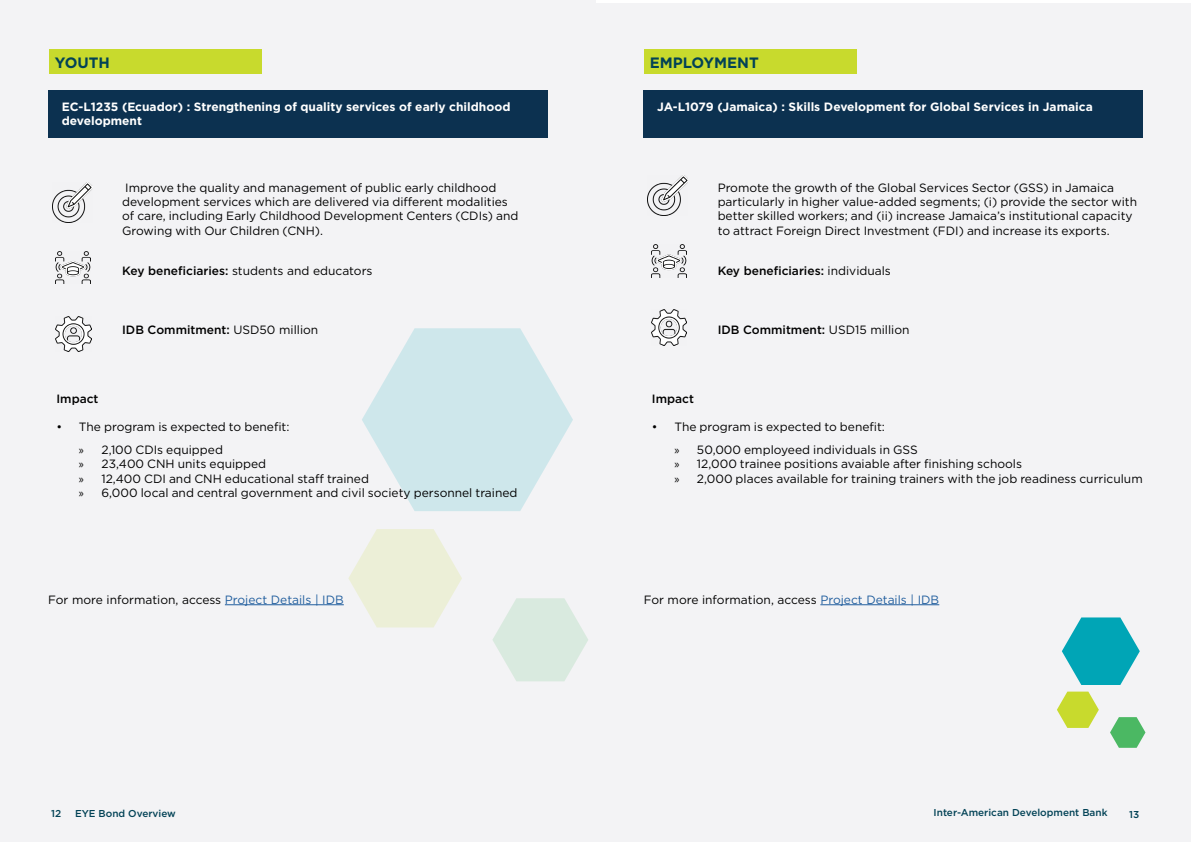
<style>
.page{position:relative;width:1191px;height:842px;background:#fff}
.page>*{position:absolute;margin:0;border:0;box-sizing:border-box;transform-origin:0 0}
.t1{font:700 15px "Gotham";color:#024256}
.t2{font:12px/14.4px "Gotham";color:#000}
.t3{font:700 12px/14.4px "Gotham";color:#fff}
.t4{font:500 12px "Gotham";color:#000}
.t5{font:500 10px "Gotham";color:#024256}
.s1{font-weight:500}
.s2{font-weight:400}
.s3{font-family:"Myriad Pro"}
.s4{color:#215e9e}
</style>
<div class="page">
<div style="left:0;top:0;width:595px;height:842px;background:#f3f3f5"></div>
<div style="left:596px;top:4px;width:595px;height:838px;background:#f3f3f5"></div>
<svg style="left:362px;top:328px;width:211px;height:183px"></svg>
<svg style="left:348px;top:529px;width:114px;height:98px"></svg>
<svg style="left:492px;top:598px;width:96px;height:83px"></svg>
<div style="left:643px;top:49px;width:213px;height:25px;background:#c8da2d"></div>
<div style="left:49px;top:49px;width:212px;height:25px;background:#c8da2d"></div>
<div style="left:48px;top:90px;width:499px;height:48px;background:#0c3150"></div>
<img style="left:52px;top:182px;width:40px;height:40px">
<img style="left:56px;top:251px;width:34px;height:33px">
<img style="left:56px;top:316px;width:35px;height:36px">
<hr style="left:225px;top:604px;width:119px;height:1px;background:#215e9e">
<svg style="left:1061px;top:617px;width:78px;height:68px"></svg>
<svg style="left:1057px;top:692px;width:41px;height:36px"></svg>
<svg style="left:1110px;top:717px;width:35px;height:31px"></svg>
<div style="left:643px;top:90px;width:499px;height:48px;background:#0c3150"></div>
<img style="left:647px;top:176px;width:41px;height:40px">
<img style="left:651px;top:245px;width:35px;height:32px">
<img style="left:651px;top:310px;width:36px;height:35px">
<hr style="left:820px;top:604px;width:119px;height:1px;background:#215e9e">
<p class="t1" style="left:55px;top:53px;width:57px">YOUTH</p>
<p class="t1" style="left:650px;top:53px;width:111px">EMPLOYMENT</p>
<p class="t3" style="left:62px;top:99px;width:450px">EC-L1235 (Ecuador) : Strengthening of quality services of early childhood development</p>
<p class="t3" style="left:657px;top:99px;width:437px">JA-L1079 (Jamaica) : Skills Development for Global Services in Jamaica</p>
<p class="t2" style="left:122px;top:180px;width:398px">Improve the quality and management of public early childhood development services which are delivered via different modalities of care, including Early Childhood Development Centers (CDIs) and Growing with Our Children (CNH).</p>
<p class="t2" style="left:122px;top:264px;width:252px"><span class="s1">Key beneficiaries:</span> students and educators</p>
<p class="t2" style="left:717px;top:180px;width:421px">Promote the growth of the Global Services Sector (GSS) in Jamaica particularly in higher value-added segments; (i) provide the sector with better skilled workers; and (ii) increase Jamaica’s institutional capacity to attract Foreign Direct Investment (FDI) and increase its exports.</p>
<p class="t4" style="left:717px;top:263px;width:175px">Key beneficiaries: <span class="s2">individuals</span></p>
<p class="t4" style="left:122px;top:322px;width:198px">IDB Commitment: <span class="s2">USD50 million</span></p>
<p class="t4" style="left:717px;top:322px;width:193px">IDB Commitment: <span class="s2">USD15 million</span></p>
<p class="t4" style="left:56px;top:391px;width:44px">Impact</p>
<p class="t2" style="left:79px;top:416px;width:212px;line-height:22.4px;text-indent:-22px">• The program is expected to benefit: <span class="s3">»</span> 2,100 CDIs equipped</p>
<p class="t2" style="left:79px;top:457px;width:440px"><span class="s3">»</span> 23,400 CNH units equipped<br><span class="s3">»</span> 12,400 CDI and CNH educational staff trained<br><span class="s3">»</span> 6,000 local and central government and civil society personnel trained</p>
<p class="t4" style="left:652px;top:391px;width:44px">Impact</p>
<p class="t2" style="left:674px;top:416px;width:245px;line-height:22.4px;text-indent:-22px">• The program is expected to benefit:<br><span class="s3">»</span> 50,000 employeed individuals in GSS</p>
<p class="t2" style="left:674px;top:457px;width:470px"><span class="s3">»</span> 12,000 trainee positions avaiable after finishing schools<br><span class="s3">»</span> 2,000 places available for training trainers with the job readiness curriculum</p>
<p class="t2" style="left:48px;top:592px;width:297px">For more information, access <span class="s4">Project Details | IDB</span></p>
<p class="t2" style="left:643px;top:592px;width:297px">For more information, access <span class="s4">Project Details | IDB</span></p>
<p class="t5" style="left:51px;top:807px;width:12px">12</p>
<p class="t5" style="left:75px;top:806px;width:102px">EYE Bond Overview</p>
<p class="t5" style="left:933px;top:806px;width:175px">Inter-American Development Bank</p>
<p class="t5" style="left:1129px;top:808px;width:12px">13</p>
</div>
